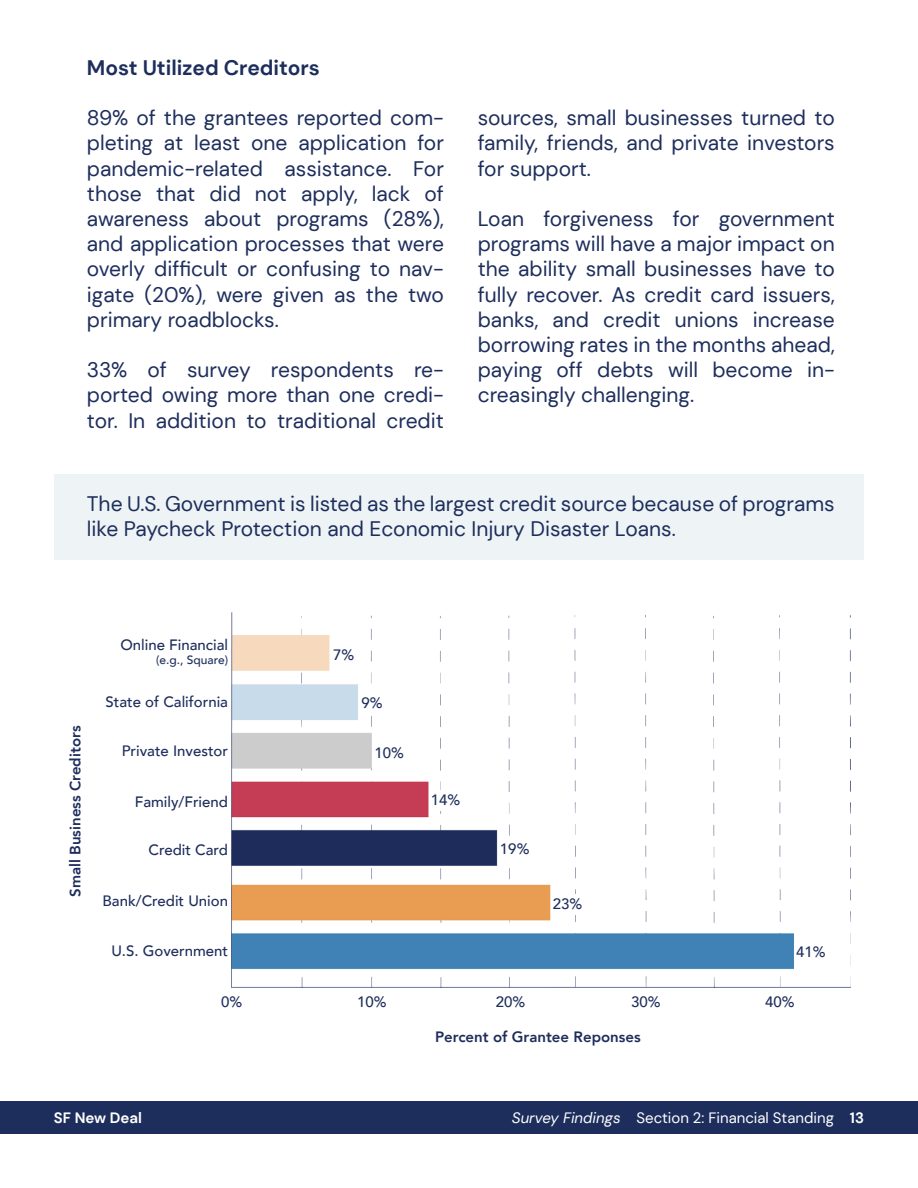
<style>
.page{position:relative;width:918px;height:1188px;background:#fff}
.page>*{position:absolute;margin:0;border:0;box-sizing:border-box;transform-origin:0 0}
.t1{font:21px/25.2px "DM Sans";color:#1e2e5c;text-align:justify}
.t2{font:700 21px "DM Sans";color:#1e2e5c}
.t3{font:500 15px "Avenir";color:#1e2e5c}
.t4{font:800 15px "Avenir";color:#1e2e5c}
.t5{font:15px "DM Sans";color:#fff}
.t6{font:700 15px "DM Sans";color:#fff}
.t7{font:500 12px "Avenir";color:#1e2e5c}
.s1{font-style:italic}
.s2{font-weight:700}
</style>
<div class="page">
<img style="left:232px;top:613px;width:618px;height:375px">
<div style="left:0;top:1102px;width:918px;height:32px;background:#1e2e5c"></div>
<div style="left:362px;top:693px;width:22px;height:20px;background:#fff"></div>
<div style="left:500px;top:839px;width:32px;height:21px;background:#fff"></div>
<div style="left:431px;top:790px;width:31px;height:21px;background:#fff"></div>
<div style="left:553px;top:894px;width:31px;height:21px;background:#fff"></div>
<div style="left:54px;top:474px;width:810px;height:86px;background:#eef4f5"></div>
<p class="t2" style="left:87px;top:54px;width:234px">Most Utilized Creditors</p>
<p class="t1" style="left:87px;top:105px;width:359px">89% of the grantees reported com&shy;pleting at least one application for pandemic-related assistance. For those that did not apply, lack of awareness about programs (28%), and application processes that were overly difficult or confusing to nav&shy;igate (20%), were given as the two primary roadblocks.</p>
<p class="t1" style="left:87px;top:357px;width:359px">33% of survey respondents re&shy;ported owing more than one credi&shy;tor. In addition to traditional credit</p>
<p class="t1" style="left:478px;top:105px;width:359px">sources, small businesses turned to family, friends, and private investors for support.</p>
<p class="t1" style="left:478px;top:206px;width:359px">Loan forgiveness for government programs will have a major impact on the ability small businesses have to fully recover. As credit card issuers, banks, and credit unions increase borrowing rates in the months ahead, paying off debts will become in&shy;creasingly challenging.</p>
<p class="t1" style="left:87px;top:491px;width:749px">The U.S. Government is listed as the largest credit source because of programs like Paycheck Protection and Economic Injury Disaster Loans.</p>
<p class="t4" style="left:64px;top:897px;width:173px;rotate:-90deg">Small Business Creditors</p>
<p class="t3" style="left:120px;top:632px;width:109px">Online Financial</p>
<p class="t7" style="left:156px;top:650px;width:73px">(e.g., Square)</p>
<p class="t3" style="left:106px;top:689px;width:124px">State of California</p>
<p class="t3" style="left:122px;top:738px;width:108px">Private Investor</p>
<p class="t3" style="left:135px;top:789px;width:95px">Family/Friend</p>
<p class="t3" style="left:149px;top:836px;width:81px">Credit Card</p>
<p class="t3" style="left:102px;top:888px;width:127px">Bank/Credit Union</p>
<p class="t3" style="left:111px;top:938px;width:118px">U.S. Government</p>
<p class="t3" style="left:333px;top:642px;width:23px">7%</p>
<p class="t3" style="left:361px;top:690px;width:23px">9%</p>
<p class="t3" style="left:374px;top:739px;width:31px">10%</p>
<p class="t3" style="left:431px;top:787px;width:31px">14%</p>
<p class="t3" style="left:500px;top:836px;width:31px">19%</p>
<p class="t3" style="left:553px;top:891px;width:31px">23%</p>
<p class="t3" style="left:796px;top:939px;width:31px">41%</p>
<p class="t3" style="left:221px;top:989px;width:23px">0%</p>
<p class="t3" style="left:357px;top:989px;width:31px">10%</p>
<p class="t3" style="left:496px;top:989px;width:31px">20%</p>
<p class="t3" style="left:631px;top:989px;width:31px">30%</p>
<p class="t3" style="left:765px;top:989px;width:31px">40%</p>
<p class="t4" style="left:435px;top:1025px;width:207px">Percent of Grantee Reponses</p>
<p class="t6" style="left:54px;top:1109px;width:90px">SF New Deal</p>
<p class="t5" style="left:512px;top:1109px;width:354px"><span class="s1">Survey Findings</span> Section 2: Financial Standing <span class="s2">13</span></p>
</div>
